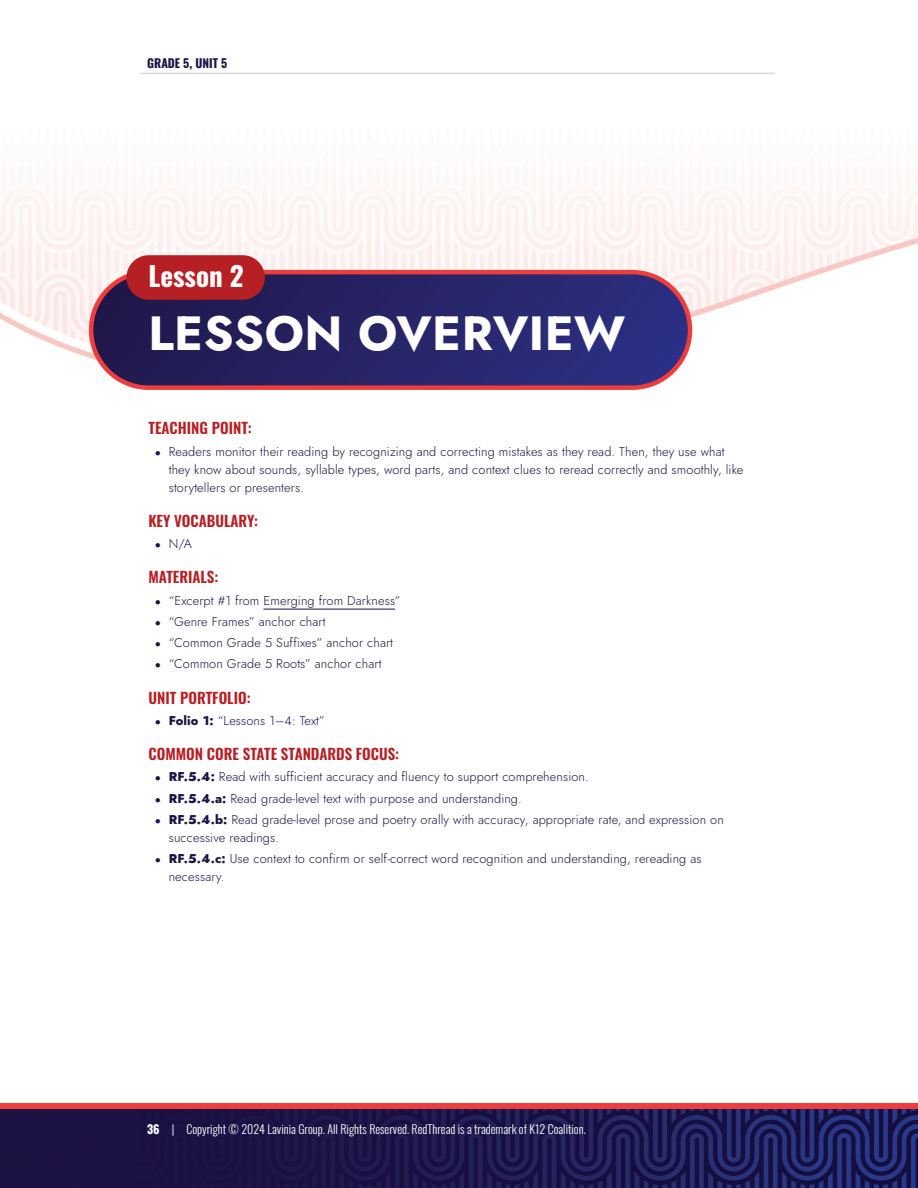
<style>
.page{position:relative;width:918px;height:1188px;background:#fff}
.page>*{position:absolute;margin:0;border:0;box-sizing:border-box;transform-origin:0 0}
.Overview_H1{font:700 48px "Jost";letter-spacing:.01em;color:#fff}
.Overview_Lesson_Header{font:700 27px "Oswald";color:#fff}
.Overview_H2{font:600 15px "Oswald";color:#b62024}
.t1{font:300 12.75px/18px "Jost";letter-spacing:.01em;color:#1d1445}
.t2{font:300 12px "Oswald";color:#fff}
.t3{font:700 12px "Oswald";color:#1d1445}
.s1{font-weight:800}
.s2{font-weight:700}
</style>
<div class="page">
<img style="left:0;top:1109px;width:918px;height:79px">
<div style="left:0;top:1103px;width:918px;height:6px;background:#ee3d3c"></div>
<img style="left:0;top:72px;width:918px;height:318px">
<div style="left:91px;top:272px;width:599px;height:116px;background:linear-gradient(to right,#23184a,#2e3083);border-radius:58px"></div>
<div style="left:89px;top:270px;width:603px;height:120px;border:4px solid #ee3d3c;border-radius:58px"></div>
<hr style="left:140px;top:73px;width:635px;height:1px;background:#dad7df">
<div style="left:126px;top:255px;width:139px;height:45px;background:#b62024;border-radius:22px"></div>
<hr style="left:264px;top:609px;width:131px;height:1px;background:#1d1445">
<p class="t3" style="left:147px;top:53px;width:82px">GRADE 5, UNIT 5</p>
<p class="Overview_Lesson_Header" style="left:148px;top:252px;width:97px">Lesson 2</p>
<p class="Overview_H1" style="left:148px;top:301px;width:478px">LESSON OVERVIEW</p>
<p class="Overview_H2" style="left:148px;top:415px;width:105px">TEACHING POINT:</p>
<p class="t1" style="left:169px;top:442px;width:576px">Readers monitor their reading by recognizing and correcting mistakes as they read. Then, they use what they know about sounds, syllable types, word parts, and context clues to reread correctly and smoothly, like storytellers or presenters.</p>
<p class="Overview_H2" style="left:148px;top:507px;width:111px">KEY VOCABULARY:</p>
<p class="t1" style="left:169px;top:535px;width:25px">N/A</p>
<p class="Overview_H2" style="left:148px;top:564px;width:71px">MATERIALS:</p>
<p class="t1" style="left:169px;top:591px;width:233px">“Excerpt #1 from Emerging from Darkness”</p>
<p class="t1" style="left:169px;top:613px;width:158px">“Genre Frames” anchor chart</p>
<p class="t1" style="left:169px;top:634px;width:226px">“Common Grade 5 Suffixes” anchor chart</p>
<p class="t1" style="left:169px;top:655px;width:214px">“Common Grade 5 Roots” anchor chart</p>
<p class="Overview_H2" style="left:148px;top:684px;width:104px">UNIT PORTFOLIO:</p>
<p class="t1" style="left:169px;top:712px;width:158px"><span class="s1">Folio 1:</span> “Lessons 1–4: Text”</p>
<p class="Overview_H2" style="left:148px;top:741px;width:252px">COMMON CORE STATE STANDARDS FOCUS:</p>
<p class="t1" style="left:169px;top:768px;width:421px"><span class="s1">RF.5.4:</span> Read with sufficient accuracy and fluency to support comprehension.</p>
<p class="t1" style="left:169px;top:789px;width:355px"><span class="s1">RF.5.4.a:</span> Read grade-level text with purpose and understanding.</p>
<p class="t1" style="left:169px;top:811px;width:557px"><span class="s1">RF.5.4.b:</span> Read grade-level prose and poetry orally with accuracy, appropriate rate, and expression on successive readings.</p>
<p class="t1" style="left:169px;top:850px;width:534px"><span class="s1">RF.5.4.c:</span> Use context to confirm or self-correct word recognition and understanding, rereading as necessary.</p>
<p class="t2" style="left:147px;top:1118px;width:440px"><span class="s2">36</span> | Copyright © 2024 Lavinia Group. All Rights Reserved. RedThread is a trademark of K12 Coalition.</p>
</div>
